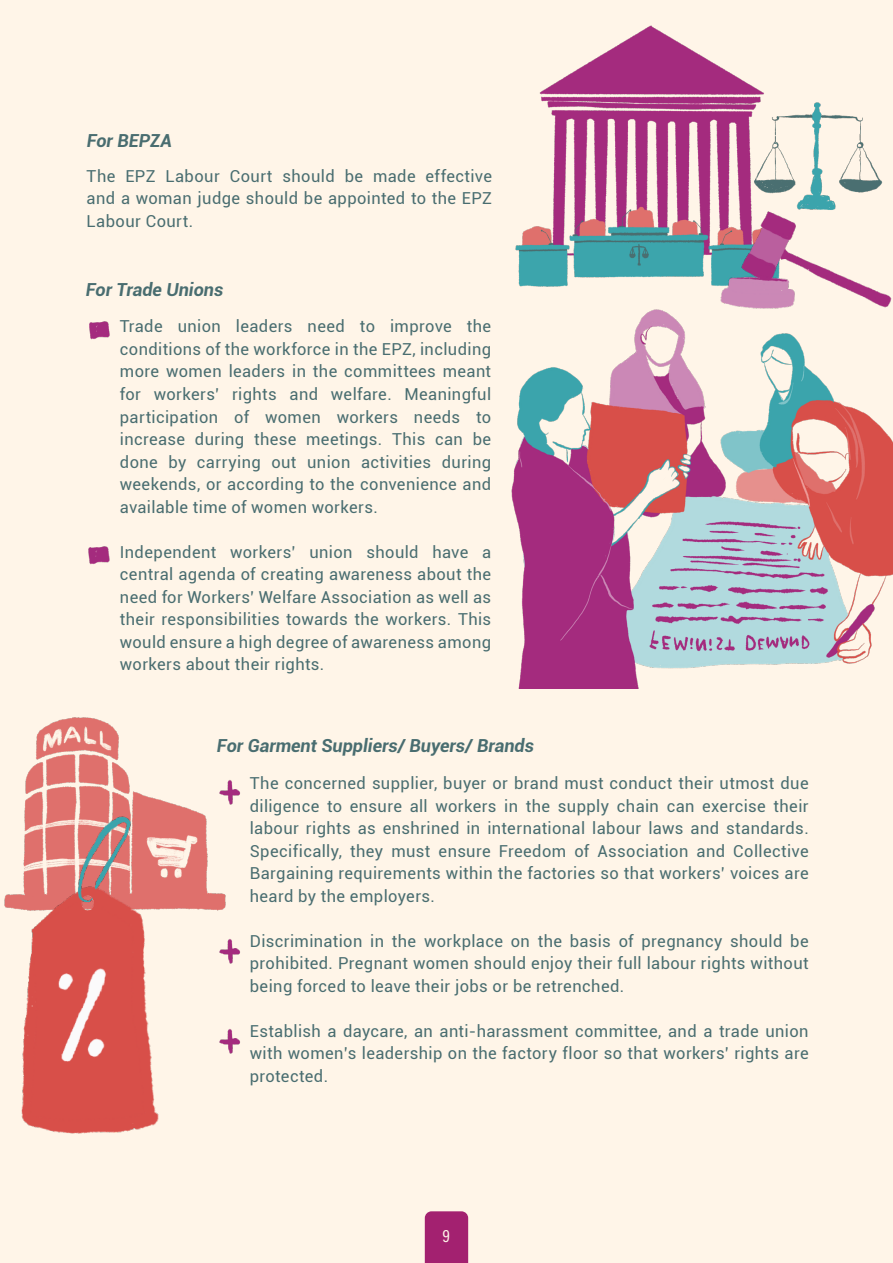
<style>
.page{position:relative;width:893px;height:1263px;background:#fff5e8}
.page>*{position:absolute;margin:0;border:0;box-sizing:border-box;transform-origin:0 0}
.t1{font:italic 700 18px "Roboto";color:#496d70}
.t2{font:18px "Acumin Variable Concept";color:#fff5e8}
.t3{font:16.5px/22.5px "Roboto";letter-spacing:.025em;color:#496d70;text-align:justify}
</style>
<div class="page">
<div style="left:425px;top:1211px;width:43px;height:52px;background:#a32170"></div>
<img style="left:89px;top:321px;width:21px;height:19px">
<img style="left:88px;top:546px;width:22px;height:19px">
<img style="left:219px;top:948px;width:21px;height:16px">
<img style="left:219px;top:1029px;width:21px;height:25px">
<img style="left:511px;top:309px;width:382px;height:380px">
<img style="left:515px;top:25px;width:242px;height:262px">
<img style="left:743px;top:89px;width:132px;height:81px">
<img style="left:702px;top:170px;width:191px;height:177px">
<img style="left:25px;top:717px;width:215px;height:231px">
<img style="left:4px;top:792px;width:186px;height:342px">
<p class="t1" style="left:87px;top:128px;width:87px">For BEPZA</p>
<p class="t3" style="left:87px;top:164px;width:407px">The EPZ Labour Court should be made effective and a woman judge should be appointed to the EPZ Labour Court.</p>
<p class="t1" style="left:86px;top:277px;width:139px">For Trade Unions</p>
<p class="t3" style="left:120px;top:315px;width:373px">Trade union leaders need to improve the conditions of the workforce in the EPZ, including more women leaders in the committees meant for workers’ rights and welfare. Meaningful participation of women workers needs to increase during these meetings. This can be done by carrying out union activities during weekends, or according to the convenience and available time of women workers.</p>
<p class="t3" style="left:120px;top:540px;width:373px">Independent workers’ union should have a central agenda of creating awareness about the need for Workers’ Welfare Association as well as their responsibilities towards the workers. This would ensure a high degree of awareness among workers about their rights.</p>
<p class="t1" style="left:217px;top:733px;width:319px">For Garment Suppliers/ Buyers/ Brands</p>
<p class="t3" style="left:250px;top:771px;width:560px">The concerned supplier, buyer or brand must conduct their utmost due diligence to ensure all workers in the supply chain can exercise their labour rights as enshrined in international labour laws and standards.<br>Specifically, they must ensure Freedom of Association and Collective Bargaining requirements within the factories so that workers’ voices are heard by the employers.</p>
<p class="t3" style="left:250px;top:929px;width:560px">Discrimination in the workplace on the basis of pregnancy should be prohibited. Pregnant women should enjoy their full labour rights without being forced to leave their jobs or be retrenched.</p>
<p class="t3" style="left:250px;top:1019px;width:560px">Establish a daycare, an anti-harassment committee, and a trade union with women’s leadership on the factory floor so that workers’ rights are protected.</p>
<p class="t2" style="left:443px;top:1223px;width:9px">9</p>
</div>
